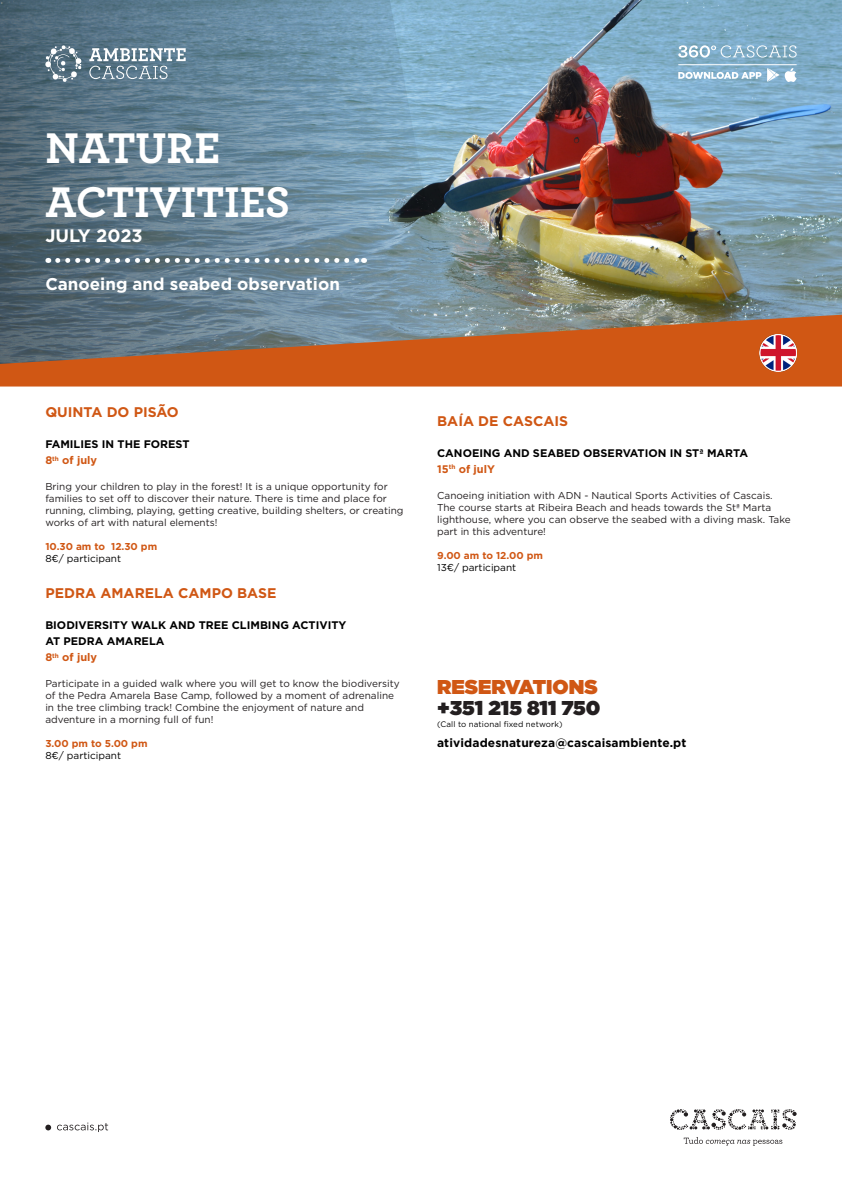
<style>
.page{position:relative;width:842px;height:1191px;background:#fff}
.page>*{position:absolute;margin:0;border:0;box-sizing:border-box;transform-origin:0 0}
.t1{font:700 45px "Archer";color:#fff}
.t2{font:900 20px "Gotham";color:#231f20}
.t3{font:900 20px "Gotham";color:#d05714}
.t4{font:700 18px "Gotham";color:#fff}
.t5{font:700 17px "Gotham";color:#fff}
.t6{font:700 14px "Gotham";color:#d05714}
.t7{font:700 12px "Gotham";letter-spacing:.01em;color:#000}
.t8{font:700 11px/16px "Gotham";color:#000}
.t9{font:10px/12px "Gotham";color:#231f20}
.t10{font:700 10px "Gotham";color:#d05714}
.t11{font:10px "Gotham";color:#000}
.t12{font:8px "Gotham";letter-spacing:.01em;color:#000}
.s1{color:#d05714}
</style>
<div class="page">
<img style="left:458px;top:0;width:384px;height:315px">
<svg style="left:0;top:0;width:458px;height:315px;background:#678597"></svg>
<svg style="left:0;top:315px;width:842px;height:71px;background:#ad653d"></svg>
<svg style="left:58px;top:258px;width:307px;height:5px"></svg>
<svg style="left:684px;top:1137px;width:98px;height:8px"></svg>
<svg style="left:670px;top:1109px;width:127px;height:20px"></svg>
<svg style="left:57px;top:1122px;width:51px;height:10px"></svg>
<svg style="left:45px;top:1124px;width:6px;height:6px"></svg>
<svg style="left:767px;top:68px;width:30px;height:14px"></svg>
<svg style="left:678px;top:72px;width:83px;height:7px"></svg>
<svg style="left:678px;top:45px;width:119px;height:13px;background:#9ebfd2"></svg>
<hr style="left:678px;top:64px;width:119px;height:1px;background:#fff">
<svg style="left:89px;top:48px;width:97px;height:31px;background:#859ba9"></svg>
<svg style="left:45px;top:45px;width:37px;height:37px"></svg>
<img style="left:759px;top:334px;width:38px;height:38px">
<p class="t1" style="left:45px;top:113px;width:177px">NATURE</p>
<p class="t1" style="left:45px;top:167px;width:246px">ACTIVITIES</p>
<p class="t4" style="left:45px;top:224px;width:99px">JULY 2023</p>
<p class="t5" style="left:45px;top:273px;width:296px">Canoeing and seabed observation</p>
<p class="t6" style="left:45px;top:403px;width:135px">QUINTA DO PISÃO</p>
<p class="t8" style="left:45px;top:436px;width:146px">FAMILIES IN THE FOREST<br><span class="s1">8</span><sup>th</sup> <span class="s1">of july</span></p>
<p class="t9" style="left:45px;top:480px;width:360px">Bring your children to play in the forest! It is a unique opportunity for families to set off to discover their nature. There is time and place for running, climbing, playing, getting creative, building shelters, or creating works of art with natural elements!</p>
<p class="t10" style="left:45px;top:540px;width:113px">10.30 am to 12.30 pm</p>
<p class="t11" style="left:45px;top:552px;width:77px">8€/ participant</p>
<p class="t6" style="left:45px;top:584px;width:233px">PEDRA AMARELA CAMPO BASE</p>
<p class="t8" style="left:45px;top:617px;width:302px">BIODIVERSITY WALK AND TREE CLIMBING ACTIVITY<br>AT PEDRA AMARELA<br><span class="s1">8</span><sup>th</sup> <span class="s1">of july</span></p>
<p class="t9" style="left:45px;top:677px;width:356px">Participate in a guided walk where you will get to know the biodiversity of the Pedra Amarela Base Camp, followed by a moment of adrenaline in the tree climbing track! Combine the enjoyment of nature and adventure in a morning full of fun!</p>
<p class="t10" style="left:45px;top:737px;width:104px">3.00 pm to 5.00 pm</p>
<p class="t11" style="left:45px;top:749px;width:77px">8€/ participant</p>
<p class="t6" style="left:437px;top:412px;width:132px">BAÍA DE CASCAIS</p>
<p class="t8" style="left:437px;top:445px;width:312px">CANOEING AND SEABED OBSERVATION IN STª MARTA<br><span class="s1">15</span><sup>th</sup> <span class="s1">of julY</span></p>
<p class="t9" style="left:437px;top:489px;width:355px">Canoeing initiation with ADN - Nautical Sports Activities of Cascais.<br>The course starts at Ribeira Beach and heads towards the Stª Marta lighthouse, where you can observe the seabed with a diving mask. Take part in this adventure!</p>
<p class="t10" style="left:437px;top:549px;width:107px">9.00 am to 12.00 pm</p>
<p class="t11" style="left:437px;top:561px;width:81px">13€/ participant</p>
<p class="t3" style="left:437px;top:672px;width:162px">RESERVATIONS</p>
<p class="t2" style="left:437px;top:693px;width:165px">+351 215 811 750</p>
<p class="t12" style="left:437px;top:719px;width:127px">(Call to national fixed network)</p>
<p class="t7" style="left:437px;top:735px;width:251px">atividadesnatureza@cascaisambiente.pt</p>
</div>
